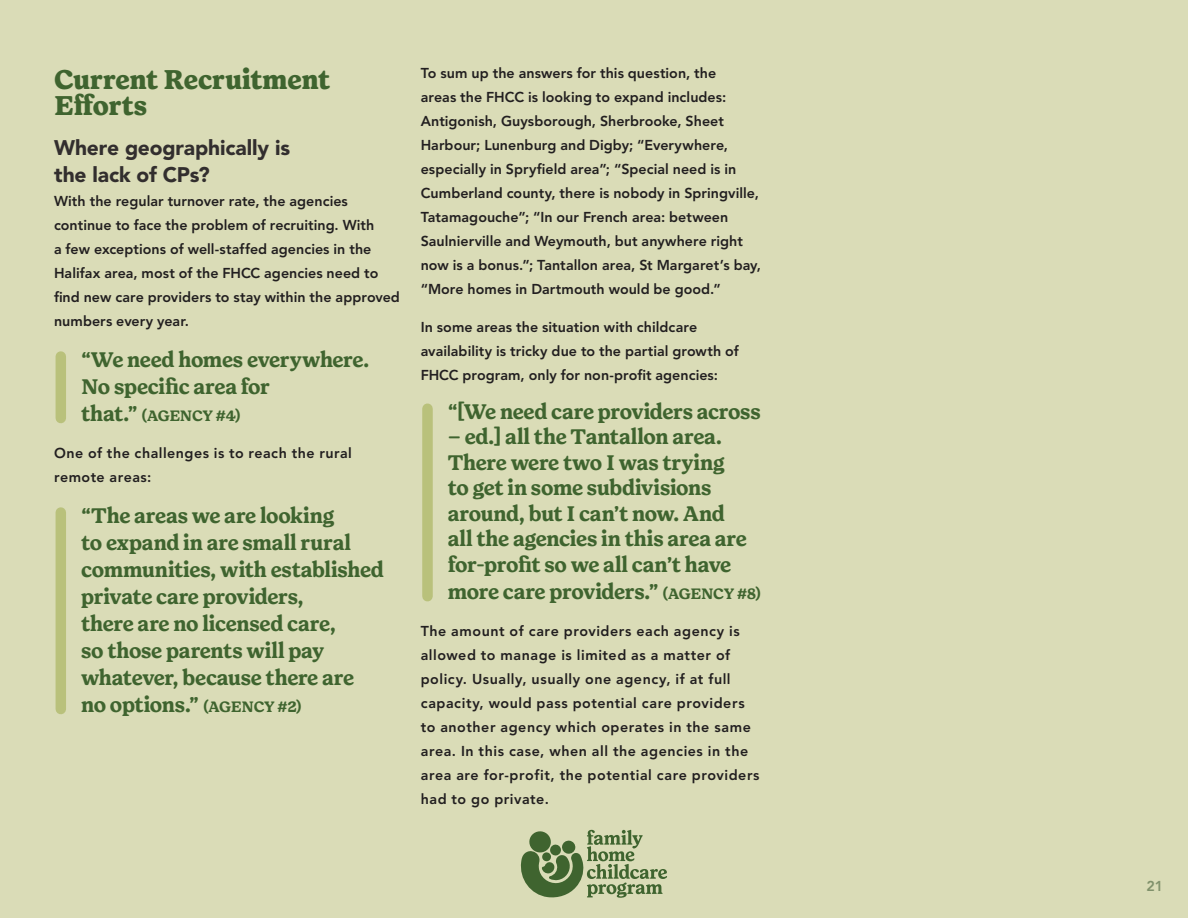
<style>
.page{position:relative;width:1188px;height:918px;background:#dadcb7}
.page>*{position:absolute;margin:0;border:0;box-sizing:border-box;transform-origin:0 0}
.t1{font:800 27px/25.5px "Forrest";color:#3f642f}
.t2{font:700 21px/27px "Forrest";letter-spacing:-.015em;color:#3f642f}
.t3{font:900 21px/27px "Avenir LT Std";letter-spacing:-.005em;color:#322e2e}
.t4{font:700 15px "Forrest";letter-spacing:-.025em;color:#3f642f}
.t5{font:800 14.25px/24px "Avenir LT Std";letter-spacing:.005em;color:#221f20}
.t6{font:800 14.25px/24px "Avenir LT Std";letter-spacing:.04em;color:#221f20}
.t7{font:800 14.25px/24px "Avenir LT Std";letter-spacing:.035em;color:#221f20}
.t8{font:800 14.25px "Avenir LT Std";color:#80916b}
.s1{font-size:21px}
.s2{font-size:15px}
</style>
<div class="page">
<svg style="left:520px;top:830px;width:147px;height:68px"></svg>
<div style="left:56px;top:357px;width:10px;height:61px;background:#b9c17b"></div>
<div style="left:56px;top:513px;width:10px;height:196px;background:#b9c17b"></div>
<div style="left:422px;top:409px;width:11px;height:187px;background:#b9c17b"></div>
<h1 class="t1" style="left:54px;top:67px;width:278px">Current Recruitment<br>Efforts</h1>
<h2 class="t3" style="left:54px;top:134px;width:238px">Where geographically is the lack of CPs?</h2>
<p class="t5" style="left:54px;top:189px;width:347px">With the regular turnover rate, the agencies continue to face the problem of recruiting. With<br>a few exceptions of well-staffed agencies in the Halifax area, most of the FHCC agencies need to find new care providers to stay within the approved numbers every year.</p>
<h2 class="t2" style="left:81px;top:346px;width:290px">“We need homes everywhere.<br>No specific area for</h2>
<p class="t4" style="left:81px;top:407px;width:161px"><span class="s1">that.”</span> (AGENCY #4)</p>
<p class="t7" style="left:54px;top:441px;width:299px">One of the challenges is to reach the rural remote areas:</p>
<h2 class="t2" style="left:81px;top:502px;width:304px">“The areas we are looking<br>to expand in are small rural communities, with established private care providers,<br>there are no licensed care,<br>so those parents will pay whatever, because there are no options.” <span class="s2">(AGENCY #2)</span></h2>
<p class="t5" style="left:421px;top:61px;width:342px">To sum up the answers for this question, the<br>areas the FHCC is looking to expand includes:<br>Antigonish, Guysborough, Sherbrooke, Sheet Harbour; Lunenburg and Digby; “Everywhere, especially in Spryfield area”; “Special need is in Cumberland county, there is nobody in Springville, Tatamagouche”; “In our French area: between Saulnierville and Weymouth, but anywhere right now is a bonus.”; Tantallon area, St Margaret’s bay, “More homes in Dartmouth would be good.”</p>
<p class="t5" style="left:421px;top:315px;width:320px">In some areas the situation with childcare availability is tricky due to the partial growth of<br>FHCC program, only for non-profit agencies:</p>
<h2 class="t2" style="left:448px;top:398px;width:315px">“[We need care providers across</h2>
<h2 class="t2" style="left:448px;top:424px;width:315px;line-height:25.8px">– ed.] all the Tantallon area.<br>There were two I was trying<br>to get in some subdivisions around, but I can’t now. And<br>all the agencies in this area are for-profit so we all can’t have more care providers.” <span class="s2">(AGENCY #8)</span></h2>
<p class="t6" style="left:421px;top:619px;width:340px">The amount of care providers each agency is allowed to manage is limited as a matter of policy. Usually, usually one agency, if at full capacity, would pass potential care providers to another agency which operates in the same area. In this case, when all the agencies in the area are for-profit, the potential care providers had to go private.</p>
<p class="t8" style="left:1147px;top:878px;width:18px">21</p>
</div>
